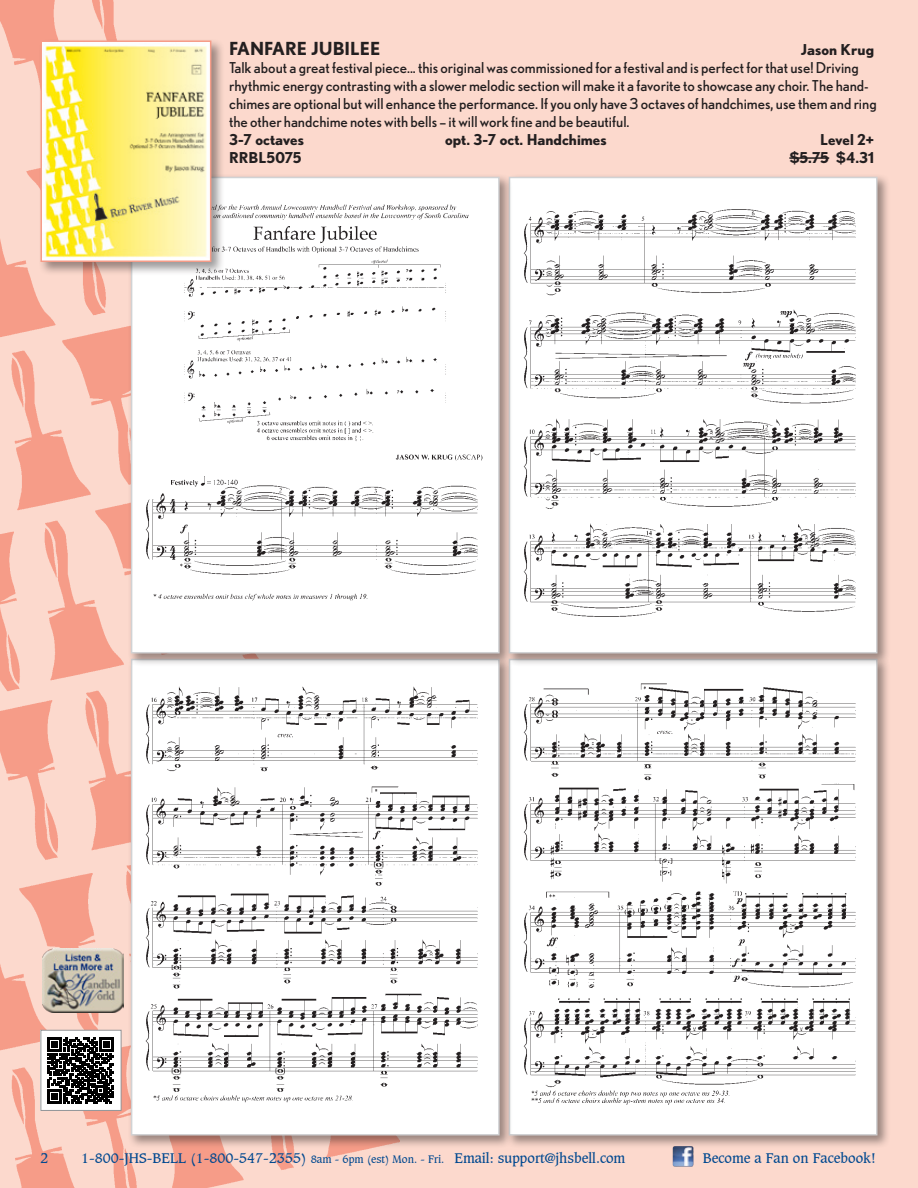
<style>
.page{position:relative;width:918px;height:1188px;background:#fcd9cd}
.page>*{position:absolute;margin:0;border:0;box-sizing:border-box;transform-origin:0 0}
.t1{font:700 18px "Nobel";color:#231f20}
.t2{font:15px/18px "Nobel";color:#231f20}
.t3{font:700 15px "Nobel";color:#231f20}
.t4{font:13.5px "Grammateus S Si";color:#014990}
.s1{font-size:10.5px}
</style>
<div class="page">
<img style="left:0;top:0;width:338px;height:1188px">
<img style="left:673px;top:1155px;width:21px;height:12px">
<div style="left:505px;top:655px;width:392px;height:500px;background:#231f20;opacity:.46"></div>
<img style="left:519px;top:673px;width:356px;height:460px">
<div style="left:127px;top:655px;width:392px;height:500px;background:#231f20;opacity:.46"></div>
<img style="left:134px;top:673px;width:363px;height:460px">
<div style="left:131px;top:659px;width:369px;height:477px;border:2px solid #d1d2d4"></div>
<div style="left:505px;top:173px;width:392px;height:500px;background:#231f20;opacity:.46"></div>
<img style="left:519px;top:180px;width:356px;height:470px">
<div style="left:509px;top:177px;width:369px;height:476px;border:2px solid #d1d2d4"></div>
<div style="left:127px;top:173px;width:392px;height:500px;background:#231f20;opacity:.46"></div>
<img style="left:134px;top:180px;width:363px;height:470px">
<div style="left:131px;top:177px;width:369px;height:476px;border:2px solid #d1d2d4"></div>
<div style="left:38px;top:38px;width:194px;height:244px;background:#231f20;opacity:.45"></div>
<img style="left:43px;top:43px;width:165px;height:216px">
<div style="left:40px;top:40px;width:171px;height:222px;border:2px solid #f69c88"></div>
<hr style="left:789px;top:157px;width:40px;height:2px;background:#231f20">
<div style="left:41px;top:1030px;width:80px;height:80px;background:#fff"></div>
<svg style="left:48px;top:1037px;width:66px;height:66px"></svg>
<div style="left:40px;top:1030px;width:81px;height:81px;border:1px solid #939598"></div>
<img style="left:43px;top:949px;width:81px;height:63px">
<p class="t1" style="left:229px;top:38px;width:153px">Fanfare Jubilee</p>
<p class="t3" style="left:801px;top:41px;width:75px">Jason Krug</p>
<p class="t2" style="left:229px;top:58px;width:649px">Talk about a great festival piece... this originalwas commissioned for a festival and is perfect forthat use!Driving rhythmic energy contrastingwith a slower melodic sectionwill make it a favorite to showcase any choir. The hand&shy;chimes are optional butwill enhance the performance. If you only have 3 octaves of handchimes, use them and ring the other handchime noteswith bells – itwillwork fine and be beautiful.</p>
<p class="t3" style="left:229px;top:131px;width:76px">3-7 octaves</p>
<p class="t3" style="left:445px;top:131px;width:163px">opt. 3-7 oct. Handchimes</p>
<p class="t3" style="left:820px;top:131px;width:55px">Level 2+</p>
<p class="t3" style="left:229px;top:149px;width:10px">RRBL</p>
<p class="t3" style="left:266px;top:149px;width:37px">5075</p>
<p class="t3" style="left:789px;top:149px;width:86px">$5.75 $4.31</p>
<p class="t4" style="left:40px;top:1150px;width:10px">2</p>
<p class="t4" style="left:81px;top:1150px;width:546px">1-800-JHS-BELL (1-800-547-2355) <span class="s1">8am - 6pm (est) Mon. - Fri.</span> Email: support@jhsbell.com</p>
<p class="t4" style="left:703px;top:1150px;width:175px">Become a Fan on Facebook!</p>
</div>
